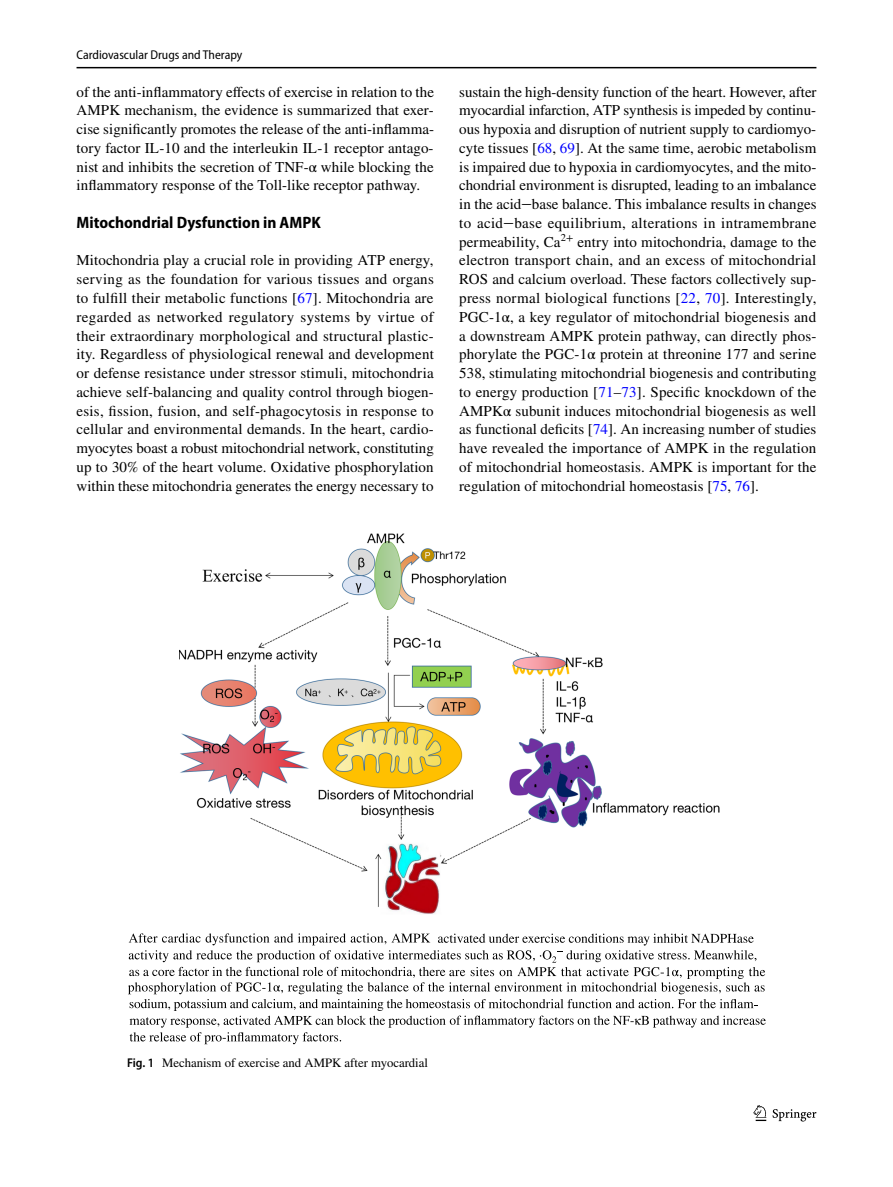
<style>
.page{position:relative;width:893px;height:1187px;background:#fff}
.page>*{position:absolute;margin:0;border:0;box-sizing:border-box;transform-origin:0 0}
.t1{font:700 semi-condensed 16.5px "Myriad Pro";color:#000}
.t2{font:15px/18.8px "STIX";letter-spacing:.005em;color:#000;text-align:justify}
.t3{font:12.75px "STIX";color:#000}
.t4{font:semi-condensed 12.75px "Myriad Pro";color:#000}
.s1{color:#00f}
.s2{font-family:"Code 2000"}
.s3{font-family:"Myriad Pro";font-weight:600;font-stretch:semi-condensed}
</style>
<div class="page">
<hr style="left:77px;top:67px;width:739px;height:1px;background:#000">
<svg style="left:753px;top:1105px;width:13px;height:15px"></svg>
<svg style="left:773px;top:1109px;width:43px;height:12px"></svg>
<svg style="left:128px;top:933px;width:638px;height:111px"></svg>
<img style="left:179px;top:533px;width:540px;height:381px">
<p class="t4" style="left:77px;top:48px;width:167px">Cardiovascular Drugs and Therapy</p>
<p class="t2" style="left:77px;top:83px;width:359px">of the anti-inflammatory effects of exercise in relation to the AMPK mechanism, the evidence is summarized that exer&shy;cise significantly promotes the release of the anti-inflamma&shy;tory factor IL-10 and the interleukin IL-1 receptor antago&shy;nist and inhibits the secretion of TNF-α while blocking the inflammatory response of the Toll-like receptor pathway.</p>
<p class="t1" style="left:77px;top:213px;width:246px">Mitochondrial Dysfunction in AMPK</p>
<p class="t2" style="left:77px;top:252px;width:359px">Mitochondria play a crucial role in providing ATP energy, serving as the foundation for various tissues and organs to fulfill their metabolic functions [<span class="s1">67</span>]. Mitochondria are regarded as networked regulatory systems by virtue of their extraordinary morphological and structural plastic&shy;ity. Regardless of physiological renewal and development or defense resistance under stressor stimuli, mitochondria achieve self-balancing and quality control through biogen&shy;esis, fission, fusion, and self-phagocytosis in response to cellular and environmental demands. In the heart, cardio&shy;myocytes boast a robust mitochondrial network, constituting up to 30% of the heart volume. Oxidative phosphorylation within these mitochondria generates the energy necessary to</p>
<p class="t2" style="left:459px;top:83px;width:359px">sustain the high-density function of the heart. However, after myocardial infarction, ATP synthesis is impeded by continu&shy;ous hypoxia and disruption of nutrient supply to cardiomyo&shy;cyte tissues [<span class="s1">68</span>, <span class="s1">69</span>]. At the same time, aerobic metabolism is impaired due to hypoxia in cardiomyocytes, and the mito&shy;chondrial environment is disrupted, leading to an imbalance in the acid<span class="s2">‒</span>base balance. This imbalance results in changes to acid<span class="s2">‒</span>base equilibrium, alterations in intramembrane permeability, Ca<sup>2+</sup> entry into mitochondria, damage to the electron transport chain, and an excess of mitochondrial ROS and calcium overload. These factors collectively sup&shy;press normal biological functions [<span class="s1">22</span>, <span class="s1">70</span>]. Interestingly, PGC-1α, a key regulator of mitochondrial biogenesis and a downstream AMPK protein pathway, can directly phos&shy;phorylate the PGC-1α protein at threonine 177 and serine 538, stimulating mitochondrial biogenesis and contributing to energy production [<span class="s1">71</span>–<span class="s1">73</span>]. Specific knockdown of the AMPKα subunit induces mitochondrial biogenesis as well as functional deficits [<span class="s1">74</span>]. An increasing number of studies have revealed the importance of AMPK in the regulation of mitochondrial homeostasis. AMPK is important for the regulation of mitochondrial homeostasis [<span class="s1">75</span>, <span class="s1">76</span>].</p>
<p class="t3" style="left:127px;top:1054px;width:302px"><span class="s3">Fig. 1</span> Mechanism of exercise and AMPK after myocardial</p>
</div>
